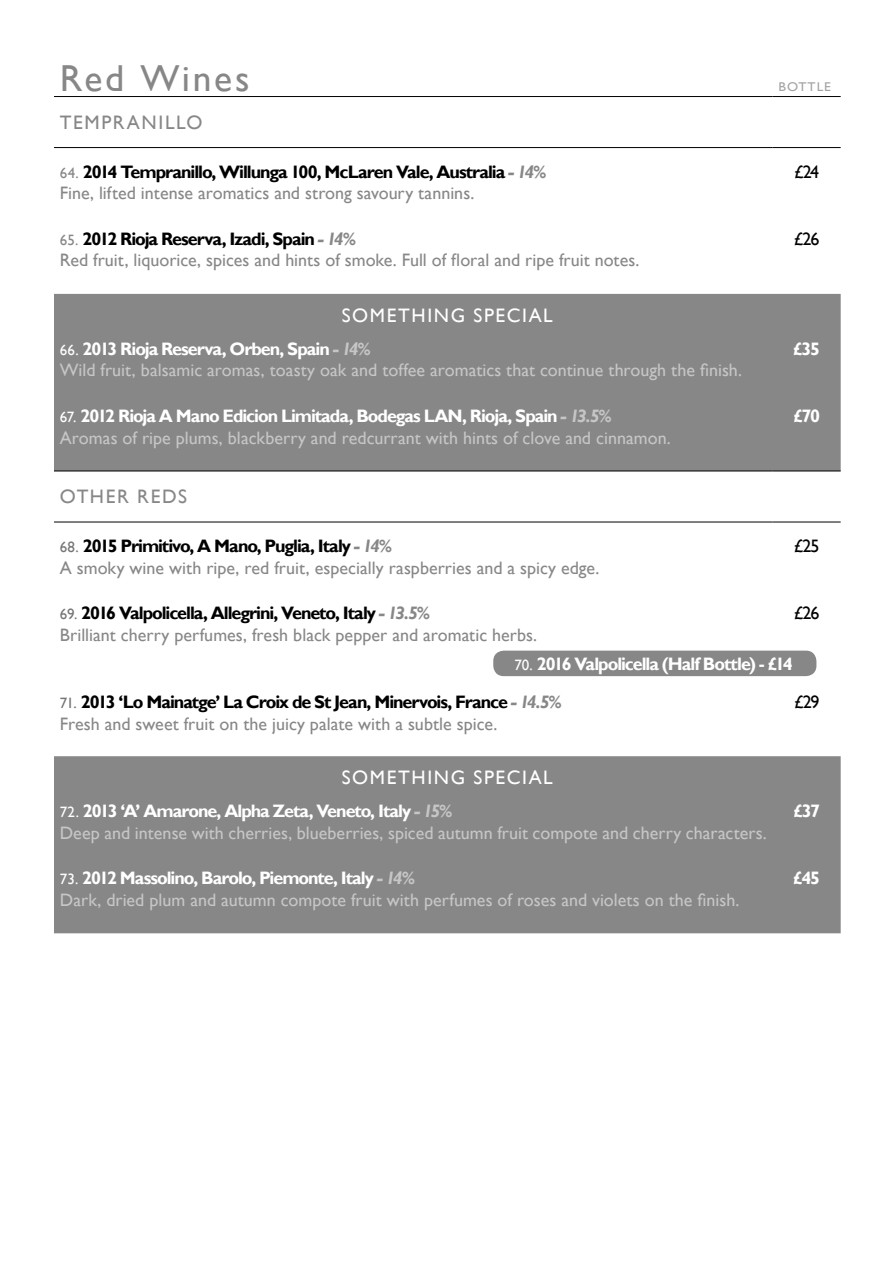
<style>
.page{position:relative;width:893px;height:1263px;background:#fff}
.page>*{position:absolute;margin:0;border:0;box-sizing:border-box;transform-origin:0 0}
.t1{font:37.5px "Gill Sans";letter-spacing:.07em;color:#878787}
.t2{font:19.5px "Gill Sans";letter-spacing:.08em;color:#fff}
.t3{font:19.5px "Gill Sans";letter-spacing:.08em;color:#878787}
.t4{font:18px/21.6px "Gill Sans";color:#878787}
.t5{font:18px/21.6px "Gill Sans";color:#c6c6c6}
.t6{font:700 18px "Gill Sans";letter-spacing:-.06em;color:#fff}
.t7{font:18px "Gill Sans";letter-spacing:-.07em;color:#000}
.t8{font:12.75px "Gill Sans";letter-spacing:.075em;color:#a2a5a4;scale:1.06 1}
.s1{font-size:15px}
.s2{font-weight:700;color:#000}
.s3{font-weight:700;font-style:italic}
.s4{font-size:15px;color:#fff}
.s5{font-weight:700;color:#fff}
.s6{font-size:15px;color:#747576}
.s7{font-weight:400;font-size:15px}
</style>
<div class="page">
<svg style="left:54px;top:294px;width:787px;height:639px;fill:#878787"></svg>
<hr style="left:54px;top:96px;width:719px;height:1px;background:#000">
<hr style="left:773px;top:96px;width:68px;height:1px;background:#000">
<hr style="left:54px;top:471px;width:719px;height:1px;background:#000">
<hr style="left:773px;top:471px;width:68px;height:1px;background:#000">
<hr style="left:54px;top:147px;width:719px;height:1px;background:#000">
<hr style="left:773px;top:147px;width:68px;height:1px;background:#000">
<hr style="left:54px;top:522px;width:719px;height:1px;background:#000">
<hr style="left:773px;top:522px;width:68px;height:1px;background:#000">
<div style="left:493px;top:651px;width:323px;height:25px;background:#878787;border-radius:10px"></div>
<h1 class="t1" style="left:60px;top:56px;width:191px">Red Wines</h1>
<p class="t8" style="left:778px;top:79px;width:51px">BOTTLE</p>
<p class="t3" style="left:60px;top:111px;width:144px">TEMPRANILLO</p>
<p class="t4" style="left:60px;top:161px;width:488px"><span class="s1">64.</span> <span class="s2">2014 Tempranillo, Willunga 100, McLaren Vale, Australia</span> <span class="s3">- 14%<br></span>Fine, lifted intense aromatics and strong savoury tannins.</p>
<p class="t7" style="left:794px;top:161px;width:27px">£24</p>
<p class="t4" style="left:60px;top:228px;width:581px"><span class="s1">65.</span> <span class="s2">2012 Rioja Reserva, Izadi, Spain</span> <span class="s3">- 14%<br></span>Red fruit, liquorice, spices and hints of smoke. Full of floral and ripe fruit notes.</p>
<p class="t7" style="left:794px;top:228px;width:27px">£26</p>
<p class="t2" style="left:342px;top:304px;width:213px">SOMETHING SPECIAL</p>
<p class="t5" style="left:60px;top:338px;width:684px"><span class="s4">66.</span> <span class="s5">2013 Rioja Reserva, Orben, Spain</span> <span class="s3">- 14%<br></span>Wild fruit, balsamic aromas, toasty oak and toffee aromatics that continue through the finish.</p>
<p class="t6" style="left:793px;top:338px;width:28px">£35</p>
<p class="t5" style="left:60px;top:405px;width:612px"><span class="s4">67.</span> <span class="s5">2012 Rioja A Mano Edicion Limitada, Bodegas LAN, Rioja, Spain</span> <span class="s3">- 13.5%<br></span>Aromas of ripe plums, blackberry and redcurrant with hints of clove and cinnamon.</p>
<p class="t6" style="left:793px;top:405px;width:28px">£70</p>
<p class="t3" style="left:60px;top:485px;width:129px">OTHER REDS</p>
<p class="t4" style="left:60px;top:535px;width:541px"><span class="s6">68.</span> <span class="s2">2015 Primitivo, A Mano, Puglia, Italy</span> <span class="s3">- 14%<br></span>A smoky wine with ripe, red fruit, especially raspberries and a spicy edge.</p>
<p class="t7" style="left:794px;top:535px;width:27px">£25</p>
<p class="t4" style="left:60px;top:603px;width:479px"><span class="s6">69.</span> <span class="s2">2016 Valpolicella, Allegrini, Veneto, Italy</span> <span class="s3">- 13.5%<br></span>Brilliant cherry perfumes, fresh black pepper and aromatic herbs.</p>
<p class="t7" style="left:794px;top:603px;width:27px">£26</p>
<p class="t6" style="left:514px;top:653px;width:280px"><span class="s7">70.</span> 2016 Valpolicella (Half Bottle) - £14</p>
<p class="t4" style="left:60px;top:692px;width:503px"><span class="s6">71.</span> <span class="s2">2013 ‘Lo Mainatge’ La Croix de St Jean, Minervois, France</span> <span class="s3">- 14.5%<br></span>Fresh and sweet fruit on the juicy palate with a subtle spice.</p>
<p class="t7" style="left:794px;top:692px;width:27px">£29</p>
<p class="t2" style="left:342px;top:766px;width:213px">SOMETHING SPECIAL</p>
<p class="t5" style="left:60px;top:800px;width:708px"><span class="s4">72.</span> <span class="s5">2013 ‘A’ Amarone, Alpha Zeta, Veneto, Italy</span> <span class="s3">- 15%<br></span>Deep and intense with cherries, blueberries, spiced autumn fruit compote and cherry characters.</p>
<p class="t6" style="left:793px;top:800px;width:28px">£37</p>
<p class="t5" style="left:60px;top:868px;width:681px"><span class="s4">73.</span> <span class="s5">2012 Massolino, Barolo, Piemonte, Italy</span> <span class="s3">- 14%<br></span>Dark, dried plum and autumn compote fruit with perfumes of roses and violets on the finish.</p>
<p class="t6" style="left:793px;top:867px;width:29px">£45</p>
</div>
